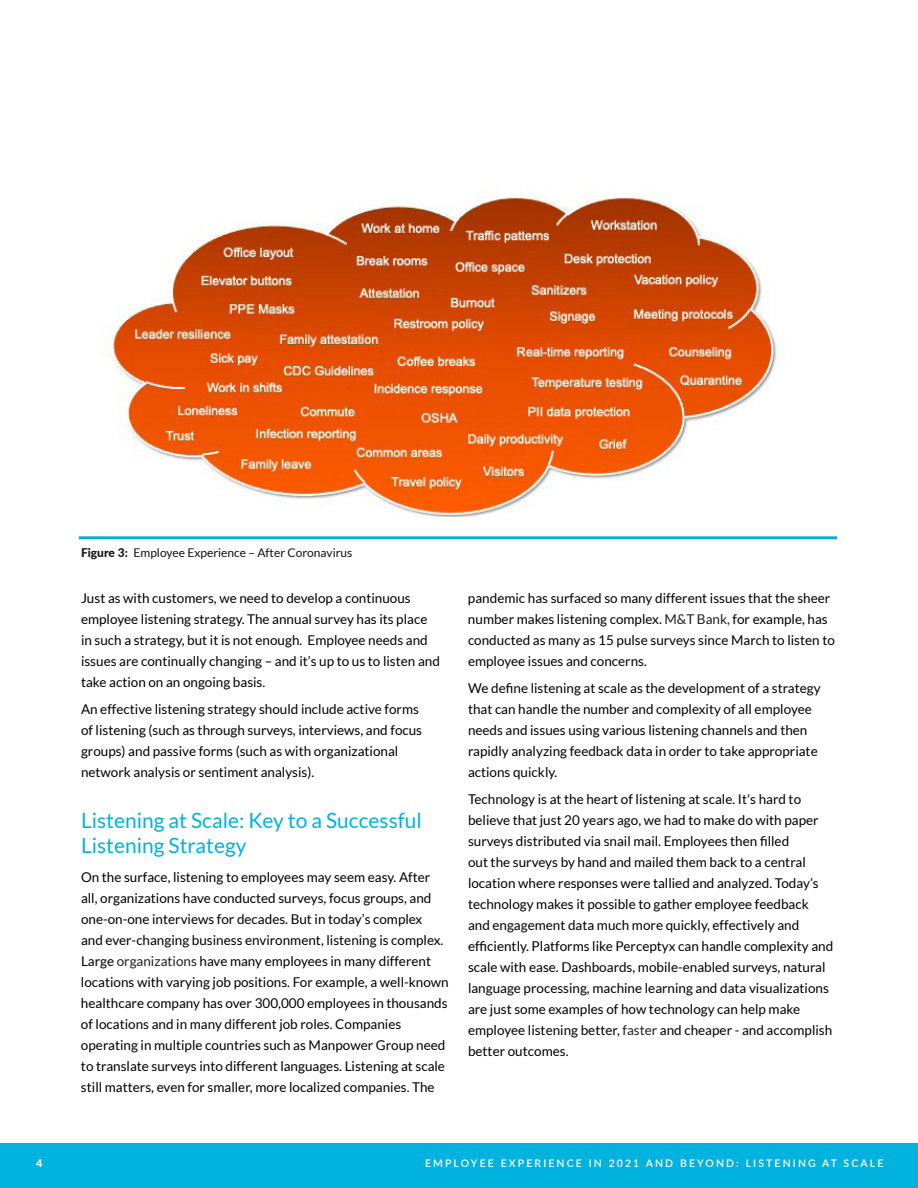
<style>
.page{position:relative;width:918px;height:1188px;background:#fff}
.page>*{position:absolute;margin:0;border:0;box-sizing:border-box;transform-origin:0 0}
.t1{font:21px/25.2px "Lato";color:#00b3de}
.t2{font:13.5px/21px "Lato";color:#000}
.t3{font:12px "Lato";color:#150f17}
.t4{font:600 10.5px "Lato";letter-spacing:.2em;color:#fff}
.t5{font:900 10.5px "Lato";color:#fff}
.s1{font-weight:800}
.s2{color:#221f1f}
</style>
<div class="page">
<div style="left:0;top:1143px;width:918px;height:45px;background:#00b3de"></div>
<hr style="left:79px;top:536px;width:758px;height:3px;background:#06abdb">
<img style="left:108px;top:195px;width:669px;height:321px">
<p class="t3" style="left:81px;top:546px;width:273px"><span class="s1">Figure 3:</span> Employee Experience – After Coronavirus</p>
<p class="t2" style="left:81px;top:588px;width:360px">Just as with customers, we need to develop a continuous employee listening strategy. The annual survey has its place in such a strategy, but it is not enough. Employee needs and issues are continually changing – and it’s up to us to listen and take action on an ongoing basis.</p>
<p class="t2" style="left:81px;top:699px;width:343px">An effective listening strategy should include active forms of listening (such as through surveys, interviews, and focus groups) and passive forms (such as with organizational network analysis or sentiment analysis).</p>
<h1 class="t1" style="left:81px;top:809px;width:342px">Listening at Scale: Key to a Successful<br>Listening Strategy</h1>
<p class="t2" style="left:81px;top:867px;width:369px">On the surface, listening to employees may seem easy. After all, organizations have conducted surveys, focus groups, and one-on-one interviews for decades. But in today’s complex<br>and ever-changing business environment, listening is complex.<br>Large <span class="s2">organizations</span> have many employees in many different locations with varying job positions. For example, a well-known healthcare company has over 300,000 employees in thousands of locations and in many different job roles. Companies operating in multiple countries such as Manpower Group need to translate surveys into different languages. Listening at scale still matters, even for smaller, more localized companies. The</p>
<p class="t2" style="left:468px;top:588px;width:368px">pandemic has surfaced so many different issues that the sheer number makes listening complex. <span class="s2">M&amp;T Bank,</span> for example, has conducted as many as 15 pulse surveys since March to listen to employee issues and concerns.</p>
<p class="t2" style="left:468px;top:678px;width:354px">We define listening at scale as the development of a strategy that can handle the number and complexity of all employee needs and issues using various listening channels and then rapidly analyzing feedback data in order to take appropriate actions quickly.</p>
<p class="t2" style="left:468px;top:789px;width:367px">Technology is at the heart of listening at scale. It's hard to believe that just 20 years ago, we had to make do with paper surveys distributed via snail mail. Employees then filled<br>out the surveys by hand and mailed them back to a central location where responses were tallied and analyzed. Today’s technology makes it possible to gather employee feedback and engagement data much more quickly, effectively and efficiently. Platforms like Perceptyx can handle complexity and scale with ease. Dashboards, mobile-enabled surveys, natural language processing, machine learning and data visualizations are just some examples of how technology can help make employee listening better, <span class="s2">faster</span> and cheaper - and accomplish better outcomes.</p>
<p class="t5" style="left:36px;top:1157px;width:8px">4</p>
<p class="t4" style="left:425px;top:1157px;width:460px">EMPLOYEE EXPERIENCE IN 2021 AND BEYOND: LISTENING AT SCALE</p>
</div>
